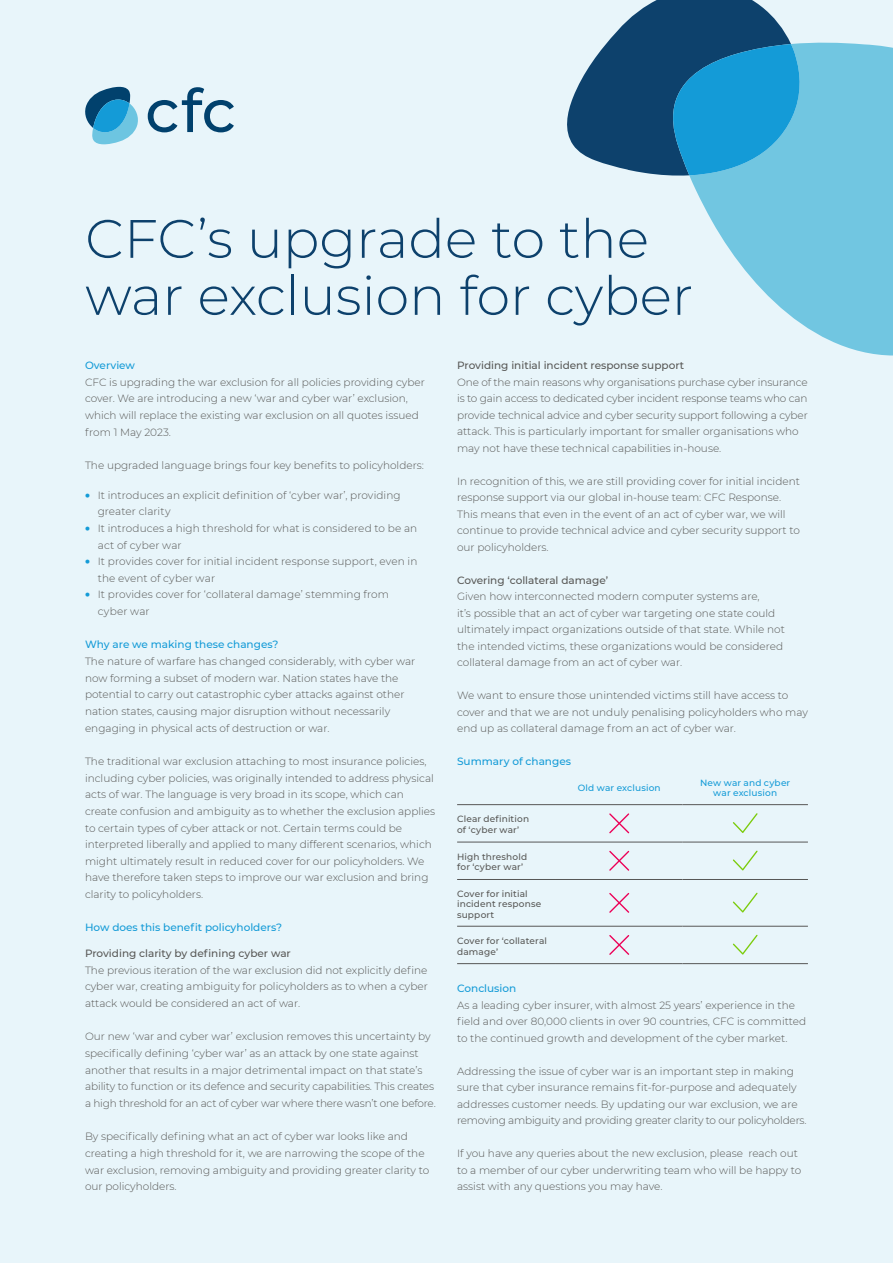
<style>
.page{position:relative;width:893px;height:1263px;background:#e8f5fa}
.page>*{position:absolute;margin:0;border:0;box-sizing:border-box;transform-origin:0 0}
.t1{font:300 54px/57px "Montserrat";color:#0d416c}
.t2{font:300 10.5px/16.6px "Montserrat";color:#585856}
.t3{font:500 10.5px "Montserrat";color:#585856}
.t4{font:500 10.5px "Montserrat";color:#149bd7}
.t5{font:500 9px/10.5px "Montserrat";letter-spacing:.015em;color:#585856}
.t6{font:500 9px/10.5px "Montserrat";letter-spacing:.015em;color:#149bd7;text-align:center}
.s1{font-weight:900;font-size:12px;color:#149bd7}
</style>
<div class="page">
<svg style="left:85px;top:87px;width:53px;height:57px"></svg>
<svg style="left:148px;top:87px;width:86px;height:45px"></svg>
<svg style="left:689px;top:42px;width:204px;height:314px;fill:#71c6e1"></svg>
<svg style="left:567px;top:0;width:234px;height:176px;background:#367ea7"></svg>
<hr style="left:457px;top:804px;width:99px;height:1px;background:#575756">
<hr style="left:556px;top:804px;width:126px;height:1px;background:#575756">
<hr style="left:682px;top:804px;width:126px;height:1px;background:#575756">
<hr style="left:457px;top:842px;width:99px;height:1px;background:#575756">
<hr style="left:556px;top:842px;width:126px;height:1px;background:#575756">
<hr style="left:682px;top:842px;width:126px;height:1px;background:#575756">
<hr style="left:457px;top:879px;width:99px;height:1px;background:#575756">
<hr style="left:556px;top:879px;width:126px;height:1px;background:#575756">
<hr style="left:682px;top:879px;width:126px;height:1px;background:#575756">
<hr style="left:457px;top:926px;width:99px;height:1px;background:#575756">
<hr style="left:556px;top:926px;width:126px;height:1px;background:#575756">
<hr style="left:682px;top:926px;width:126px;height:1px;background:#575756">
<hr style="left:457px;top:963px;width:99px;height:1px;background:#575756">
<hr style="left:556px;top:963px;width:126px;height:1px;background:#575756">
<hr style="left:682px;top:963px;width:126px;height:1px;background:#575756">
<svg style="left:609px;top:813px;width:20px;height:20px"></svg>
<svg style="left:733px;top:813px;width:25px;height:20px"></svg>
<svg style="left:609px;top:851px;width:20px;height:20px"></svg>
<svg style="left:733px;top:850px;width:25px;height:20px"></svg>
<svg style="left:609px;top:893px;width:20px;height:20px"></svg>
<svg style="left:733px;top:893px;width:25px;height:19px"></svg>
<svg style="left:609px;top:935px;width:20px;height:20px"></svg>
<svg style="left:733px;top:935px;width:25px;height:19px"></svg>
<h1 class="t1" style="left:85px;top:208px;width:609px">CFC’s upgrade to the war exclusion for cyber</h1>
<p class="t4" style="left:85px;top:358px;width:51px">Overview</p>
<p class="t2" style="left:85px;top:373px;width:341px">CFC is upgrading the war exclusion for all policies providing cyber cover. We are introducing a new ‘war and cyber war’ exclusion, which will replace the existing war exclusion on all quotes issued from 1 May 2023.</p>
<p class="t2" style="left:85px;top:456px;width:340px">The upgraded language brings four key benefits to policyholders:</p>
<p class="t2" style="left:98px;top:486px;width:304px;text-indent:-13px"><span class="s1">•</span> It introduces an explicit definition of ‘cyber war’, providing greater clarity</p>
<p class="t2" style="left:98px;top:519px;width:321px;text-indent:-13px"><span class="s1">•</span> It introduces a high threshold for what is considered to be an act of cyber war</p>
<p class="t2" style="left:98px;top:553px;width:321px;text-indent:-13px"><span class="s1">•</span> It provides cover for initial incident response support, even in the event of cyber war</p>
<p class="t2" style="left:98px;top:586px;width:293px;text-indent:-13px"><span class="s1">•</span> It provides cover for ‘collateral damage’ stemming from cyber war</p>
<p class="t4" style="left:85px;top:637px;width:195px">Why are we making these changes?</p>
<p class="t2" style="left:85px;top:653px;width:332px">The nature of warfare has changed considerably, with cyber war now forming a subset of modern war. Nation states have the potential to carry out catastrophic cyber attacks against other nation states, causing major disruption without necessarily engaging in physical acts of destruction or war.</p>
<p class="t2" style="left:85px;top:752px;width:352px">The traditional war exclusion attaching to most insurance policies, including cyber policies, was originally intended to address physical acts of war. The language is very broad in its scope, which can create confusion and ambiguity as to whether the exclusion applies to certain types of cyber attack or not. Certain terms could be interpreted liberally and applied to many different scenarios, which might ultimately result in reduced cover for our policyholders. We have therefore taken steps to improve our war exclusion and bring clarity to policyholders.</p>
<p class="t4" style="left:85px;top:920px;width:199px">How does this benefit policyholders?</p>
<p class="t3" style="left:85px;top:946px;width:207px">Providing clarity by defining cyber war</p>
<p class="t2" style="left:85px;top:961px;width:344px;text-align:justify">The previous iteration of the war exclusion did not explicitly define cyber war, creating ambiguity for policyholders as to when a cyber attack would be considered an act of war.</p>
<p class="t2" style="left:85px;top:1028px;width:352px">Our new ‘war and cyber war’ exclusion removes this uncertainty by specifically defining ‘cyber war’ as an attack by one state against another that results in a major detrimental impact on that state’s ability to function or its defence and security capabilities. This creates a high threshold for an act of cyber war where there wasn’t one before.</p>
<p class="t2" style="left:85px;top:1128px;width:346px">By specifically defining what an act of cyber war looks like and creating a high threshold for it, we are narrowing the scope of the war exclusion, removing ambiguity and providing greater clarity to our policyholders.</p>
<p class="t3" style="left:457px;top:358px;width:228px">Providing initial incident response support</p>
<p class="t2" style="left:457px;top:373px;width:352px">One of the main reasons why organisations purchase cyber insurance is to gain access to dedicated cyber incident response teams who can provide technical advice and cyber security support following a cyber attack. This is particularly important for smaller organisations who may not have these technical capabilities in-house.</p>
<p class="t2" style="left:457px;top:472px;width:344px">In recognition of this, we are still providing cover for initial incident response support via our global in-house team: CFC Response.<br>This means that even in the event of an act of cyber war, we will continue to provide technical advice and cyber security support to our policyholders.</p>
<p class="t3" style="left:457px;top:573px;width:153px">Covering ‘collateral damage’</p>
<p class="t2" style="left:457px;top:588px;width:329px">Given how interconnected modern computer systems are,<br>it’s possible that an act of cyber war targeting one state could ultimately impact organizations outside of that state. While not the intended victims, these organizations would be considered collateral damage from an act of cyber war.</p>
<p class="t2" style="left:457px;top:687px;width:352px">We want to ensure those unintended victims still have access to cover and that we are not unduly penalising policyholders who may end up as collateral damage from an act of cyber war.</p>
<p class="t4" style="left:457px;top:754px;width:115px">Summary of changes</p>
<p class="t6" style="left:578px;top:782px;width:85px">Old war exclusion</p>
<p class="t6" style="left:700px;top:777px;width:92px">New war and cyber war exclusion</p>
<p class="t5" style="left:457px;top:814px;width:74px">Clear definition of ‘cyber war’</p>
<p class="t5" style="left:457px;top:851px;width:72px">High threshold for ‘cyber war’</p>
<p class="t5" style="left:457px;top:888px;width:86px">Cover for initial incident response support</p>
<p class="t5" style="left:457px;top:935px;width:91px">Cover for ‘collateral damage’</p>
<p class="t4" style="left:457px;top:981px;width:61px">Conclusion</p>
<p class="t2" style="left:457px;top:996px;width:351px">As a leading cyber insurer, with almost 25 years’ experience in the field and over 80,000 clients in over 90 countries, CFC is committed to the continued growth and development of the cyber market.</p>
<p class="t2" style="left:457px;top:1062px;width:351px">Addressing the issue of cyber war is an important step in making sure that cyber insurance remains fit-for-purpose and adequately addresses customer needs. By updating our war exclusion, we are removing ambiguity and providing greater clarity to our policyholders.</p>
<p class="t2" style="left:457px;top:1145px;width:346px">If you have any queries about the new exclusion, please reach out to a member of our cyber underwriting team who will be happy to assist with any questions you may have.</p>
</div>
